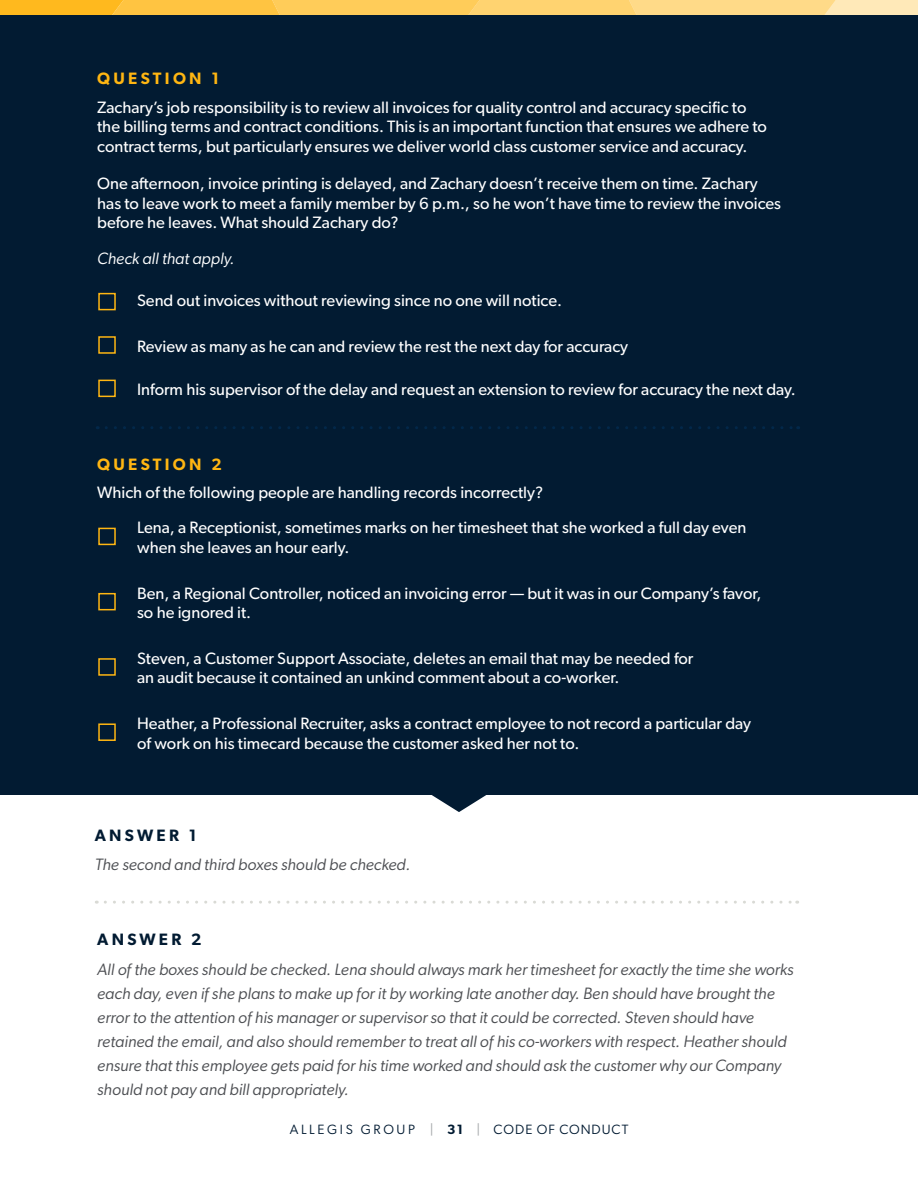
<style>
.page{position:relative;width:918px;height:1188px;background:#fff}
.page>*{position:absolute;margin:0;border:0;box-sizing:border-box;transform-origin:0 0}
.t1{font:16.5px/19.5px "Gibson";color:#fff}
.t2{font:italic 16.5px/24px "Gibson";color:#4d4f53}
.t3{font:600 16.5px "Gibson";letter-spacing:.2em;color:#ffb612}
.t4{font:italic 16.5px "Gibson";color:#fff}
.t5{font:600 16.5px "Gibson";letter-spacing:.2em;color:#021b32}
.t6{font:13.5px "Gibson";letter-spacing:.135em;color:#021b32}
.s1{color:#a8aaad}
.s2{font-weight:600}
</style>
<div class="page">
<svg style="left:0;top:0;width:918px;height:16px;background:#efc361"></svg>
<svg style="left:432px;top:795px;width:54px;height:17px"></svg>
<div style="left:0;top:16px;width:918px;height:779px;background:#021b32"></div>
<div style="left:98px;top:293px;width:18px;height:17px;border:2px solid #ffb612"></div>
<div style="left:98px;top:380px;width:18px;height:17px;border:2px solid #ffb612"></div>
<div style="left:98px;top:336px;width:18px;height:18px;border:2px solid #ffb612"></div>
<div style="left:98px;top:528px;width:18px;height:17px;border:2px solid #ffb612"></div>
<div style="left:98px;top:658px;width:18px;height:18px;border:2px solid #ffb612"></div>
<div style="left:98px;top:723px;width:18px;height:18px;border:2px solid #ffb612"></div>
<div style="left:98px;top:593px;width:18px;height:17px;border:2px solid #ffb612"></div>
<svg style="left:105px;top:901px;width:693px;height:3px"></svg>
<svg style="left:106px;top:426px;width:693px;height:3px"></svg>
<p class="t3" style="left:97px;top:69px;width:124px">QUESTION 1</p>
<p class="t1" style="left:97px;top:97px;width:671px">Zachary’s job responsibility is to review all invoices for quality control and accuracy specific to the billing terms and contract conditions. This is an important function that ensures we adhere to contract terms, but particularly ensures we deliver world class customer service and accuracy.</p>
<p class="t1" style="left:97px;top:173px;width:685px">One afternoon, invoice printing is delayed, and Zachary doesn’t receive them on time. Zachary has to leave work to meet a family member by 6 p.m., so he won’t have time to review the invoices before he leaves. What should Zachary do?</p>
<p class="t4" style="left:97px;top:248px;width:139px">Check all that apply.</p>
<p class="t1" style="left:137px;top:290px;width:426px">Send out invoices without reviewing since no one will notice.</p>
<p class="t1" style="left:137px;top:336px;width:492px">Review as many as he can and review the rest the next day for accuracy</p>
<p class="t1" style="left:137px;top:379px;width:660px">Inform his supervisor of the delay and request an extension to review for accuracy the next day.</p>
<p class="t3" style="left:97px;top:454px;width:126px">QUESTION 2</p>
<p class="t1" style="left:137px;top:475px;width:611px;line-height:35px;text-indent:-40px">Which of the following people are handling records incorrectly?<br>Lena, a Receptionist, sometimes marks on her timesheet that she worked a full day even</p>
<p class="t1" style="left:137px;top:537px;width:214px">when she leaves an hour early.</p>
<p class="t1" style="left:137px;top:583px;width:626px">Ben, a Regional Controller, noticed an invoicing error — but it was in our Company’s favor, so he ignored it.</p>
<p class="t1" style="left:137px;top:648px;width:558px">Steven, a Customer Support Associate, deletes an email that may be needed for an audit because it contained an unkind comment about a co-worker.</p>
<p class="t1" style="left:137px;top:713px;width:615px">Heather, a Professional Recruiter, asks a contract employee to not record a particular day of work on his timecard because the customer asked her not to.</p>
<p class="t5" style="left:95px;top:825px;width:103px">ANSWER 1</p>
<p class="t2" style="left:95px;top:853px;width:317px">The second and third boxes should be checked.</p>
<p class="t5" style="left:97px;top:930px;width:106px">ANSWER 2</p>
<p class="t2" style="left:97px;top:957px;width:698px">All of the boxes should be checked. Lena should always mark her timesheet for exactly the time she works each day, even if she plans to make up for it by working late another day. Ben should have brought the error to the attention of his manager or supervisor so that it could be corrected. Steven should have retained the email, and also should remember to treat all of his co-workers with respect. Heather should ensure that this employee gets paid for his time worked and should ask the customer why our Company should not pay and bill appropriately.</p>
<p class="t6" style="left:290px;top:1121px;width:340px">ALLEGIS GROUP <span class="s1">|</span> <span class="s2">31</span> <span class="s1">|</span> CODE OF CONDUCT</p>
</div>
